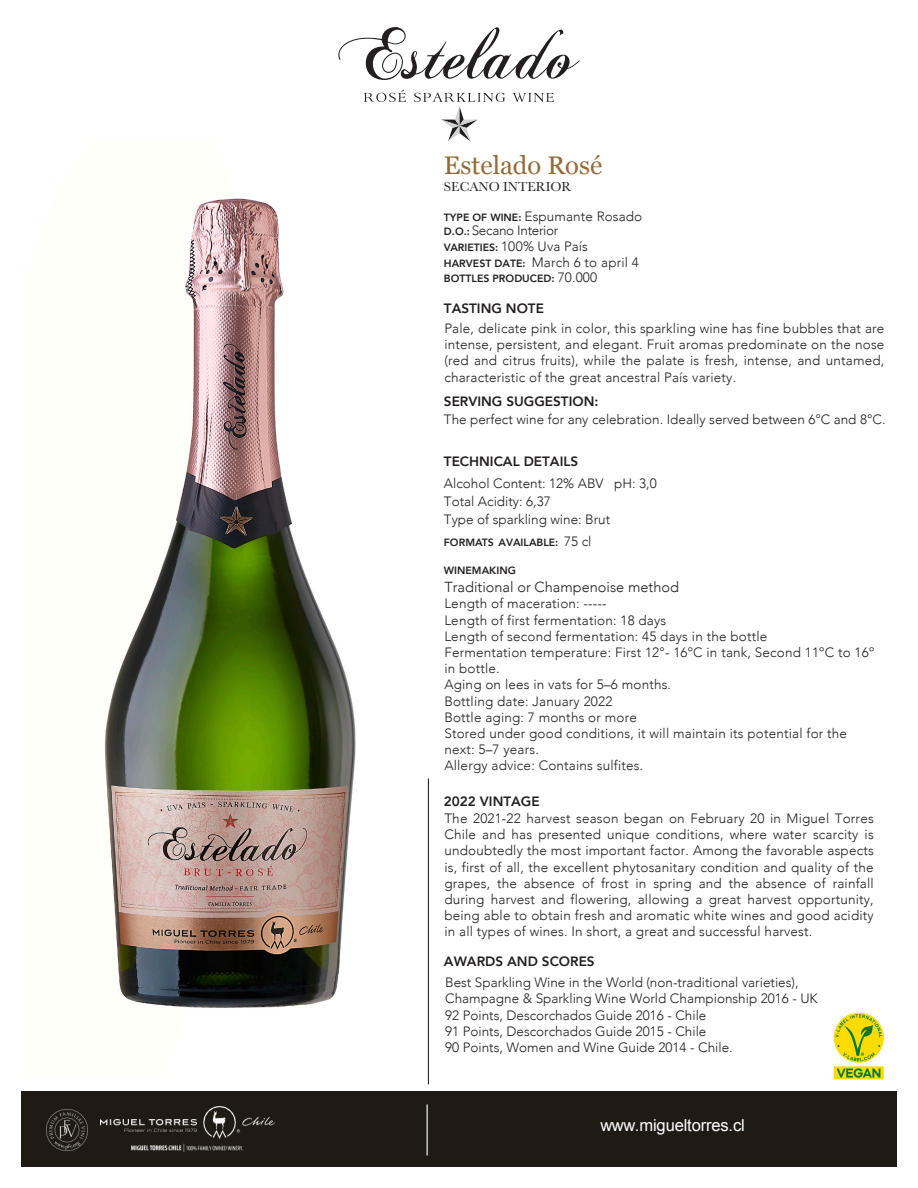
<style>
.page{position:relative;width:918px;height:1188px;background:#fff}
.page>*{position:absolute;margin:0;border:0;box-sizing:border-box;transform-origin:0 0}
.t1{font:25.5px "Georgia";color:#946b37}
.t2{font:16.5px "Arial";letter-spacing:-.015em;color:#fff}
.t3{font:300 14.55px "Avenir";color:#231f20}
.t4{font:300 13.5px/16.2px "Avenir";letter-spacing:.015em;color:#231f20}
.t5{font:800 13.5px "Avenir";color:#231f20}
.t6{font:300 13.5px "Avenir";letter-spacing:-.02em;color:#231f20}
.t7{font:13.5px "Baskerville";color:#231f20}
.t8{font:800 10.5px "Avenir";color:#231f20}
.s1{font-weight:800;font-size:10.5px}
.s2{font-weight:300;font-size:13.5px}
</style>
<div class="page">
<img style="left:104px;top:198px;width:324px;height:878px">
<div style="left:21px;top:1091px;width:876px;height:76px;background:#201a14"></div>
<img style="left:47px;top:1110px;width:41px;height:40px">
<img style="left:100px;top:1119px;width:32px;height:13px">
<img style="left:132px;top:1106px;width:142px;height:45px">
<hr style="left:427px;top:1104px;width:1px;height:52px;background:#fff">
<hr style="left:428px;top:778px;width:1px;height:306px;background:#170f10">
<svg style="left:364px;top:90px;width:42px;height:12px"></svg>
<svg style="left:513px;top:93px;width:41px;height:9px"></svg>
<svg style="left:338px;top:27px;width:242px;height:53px"></svg>
<svg style="left:414px;top:93px;width:91px;height:48px"></svg>
<div style="left:834px;top:1066px;width:50px;height:13px;background:#ffdb00"></div>
<svg style="left:834px;top:1013px;width:50px;height:50px"></svg>
<svg style="left:835px;top:1014px;width:47px;height:47px;background:#d9d12c"></svg>
<svg style="left:837px;top:1068px;width:43px;height:10px"></svg>
<h1 class="t1" style="left:444px;top:147px;width:160px">Estelado Rosé</h1>
<p class="t7" style="left:444px;top:178px;width:129px">SECANO INTERIOR</p>
<p class="t4" style="left:444px;top:208px;width:200px"><span class="s1">TYPE OF WINE:</span> Espumante Rosado</p>
<p class="t4" style="left:444px;top:239px;width:197px;line-height:15.6px;text-align:center">100% Uva País<br><span class="s1">HARVEST DATE:</span> March 6 to april 4</p>
<p class="t8" style="left:444px;top:270px;width:155px">BOTTLES PRODUCED: <span class="s2">70.000</span></p>
<p class="t6" style="left:444px;top:223px;width:116px"><span class="s1">D.O.:</span> Secano Interior</p>
<p class="t8" style="left:444px;top:239px;width:56px">VARIETIES:</p>
<p class="t5" style="left:444px;top:298px;width:101px">TASTING NOTE</p>
<p class="t4" style="left:444px;top:320px;width:442px;text-align:justify">Pale, delicate pink in color, this sparkling wine has fine bubbles that are intense, persistent, and elegant. Fruit aromas predominate on the nose (red and citrus fruits), while the palate is fresh, intense, and untamed, characteristic of the great ancestral País variety.</p>
<p class="t5" style="left:444px;top:391px;width:156px">SERVING SUGGESTION:</p>
<p class="t4" style="left:444px;top:411px;width:443px">The perfect wine for any celebration. Ideally served between 6°C and 8°C.</p>
<p class="t5" style="left:444px;top:451px;width:136px">TECHNICAL DETAILS</p>
<p class="t4" style="left:444px;top:475px;width:214px;line-height:18px">Alcohol Content: 12% ABV pH: 3,0<br>Total Acidity: 6,37<br>Type of sparkling wine: Brut</p>
<p class="t8" style="left:444px;top:535px;width:149px">FORMATS AVAILABLE: <span class="s2">75 cl</span></p>
<p class="t8" style="left:444px;top:563px;width:73px">WINEMAKING</p>
<p class="t3" style="left:444px;top:579px;width:236px">Traditional or Champenoise method</p>
<p class="t4" style="left:444px;top:596px;width:431px">Length of maceration: -----<br>Length of first fermentation: 18 days<br>Length of second fermentation: 45 days in the bottle<br>Fermentation temperature: First 12°- 16ºC in tank, Second 11ºC to 16º in bottle.<br>Aging on lees in vats for 5–6 months.<br>Bottling date: January 2022<br>Bottle aging: 7 months or more<br>Stored under good conditions, it will maintain its potential for the next: 5–7 years.<br>Allergy advice: Contains sulfites.</p>
<p class="t4" style="left:444px;top:810px;width:431px;text-align:justify">The 2021-22 harvest season began on February 20 in Miguel Torres Chile and has presented unique conditions, where water scarcity is undoubtedly the most important factor. Among the favorable aspects is, first of all, the excellent phytosanitary condition and quality of the grapes, the absence of frost in spring and the absence of rainfall during harvest and flowering, allowing a great harvest opportunity, being able to obtain fresh and aromatic white wines and good acidity in all types of wines. In short, a great and successful harvest.</p>
<p class="t5" style="left:444px;top:791px;width:97px">2022 VINTAGE</p>
<p class="t5" style="left:444px;top:951px;width:152px">AWARDS AND SCORES</p>
<p class="t4" style="left:445px;top:974px;width:374px">Best Sparkling Wine in the World (non-traditional varieties), Champagne &amp; Sparkling Wine World Championship 2016 - UK 92 Points, Descorchados Guide 2016 - Chile<br>91 Points, Descorchados Guide 2015 - Chile<br>90 Points, Women and Wine Guide 2014 - Chile.</p>
<p class="t2" style="left:600px;top:1114px;width:146px">www.migueltorres.cl</p>
</div>
